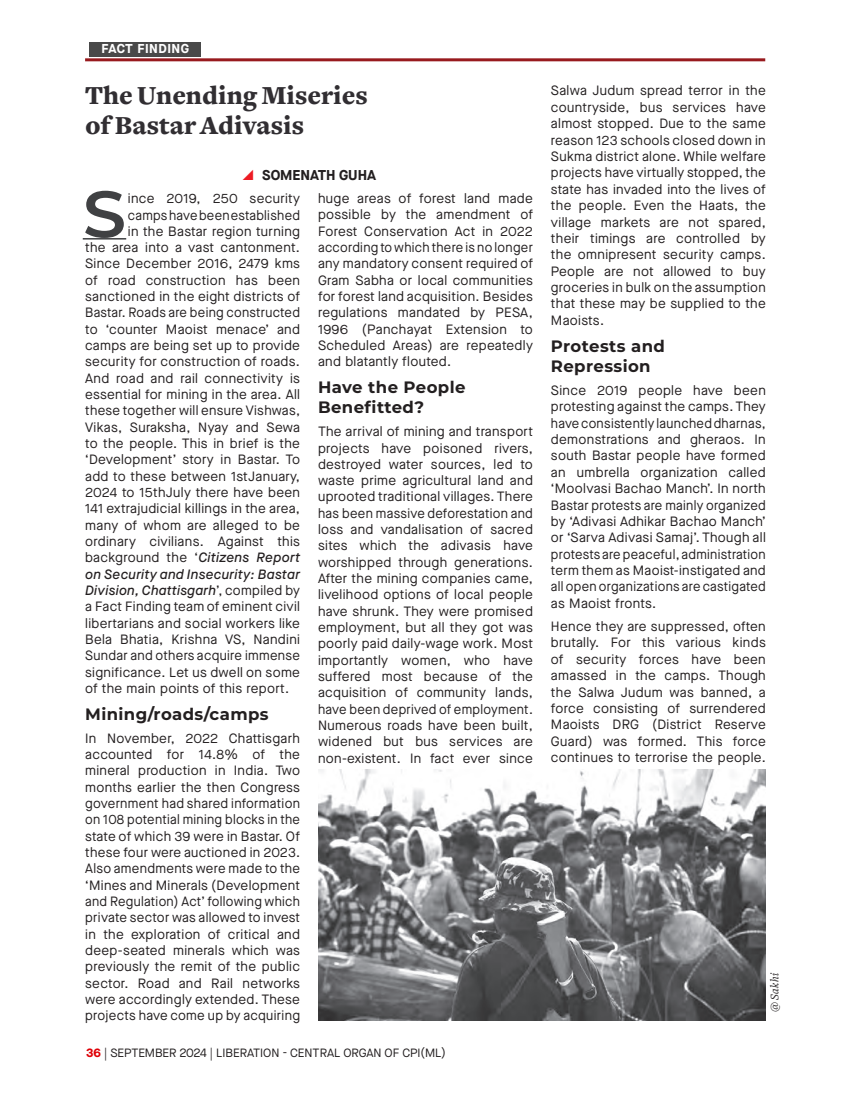
<style>
.page{position:relative;width:851px;height:1106px;background:#fff}
.page>*{position:absolute;margin:0;border:0;box-sizing:border-box;transform-origin:0 0}
.Drop_cap{font:600 65.55px "Montserrat";color:#404143;scale:1.05 1}
.Report_Heading_Span{font:900 27px/30.2px "Freight Text";color:#312e32}
.Sub_Heading_Black{font:700 16.5px/20px "Montserrat";letter-spacing:.025em;color:#231f20}
.t1{font:700 14.25px "Maison Neue";color:#231f20}
.BodyText_9_Winslow{font:13.5px/16.4px "Maison Neue";letter-spacing:.025em;color:#231f20;text-align:justify}
.Drop_cap-2{font:13.5px "Maison Neue";letter-spacing:.025em;color:#231f20}
.Drop_cap-3{font:italic 500 13.5px "Maison Neue";letter-spacing:.025em;color:#231f20}
.Drop_cap-4{font:13.5px "Maison Neue";letter-spacing:.025em;color:#231f20;scale:.96 1}
.t2{font:700 12.9px "Maison Neue";letter-spacing:.04em;color:#fff}
.t3{font:12px "Maison Neue";color:#231f20}
.Footnote{font:italic 12px "Freight Text";letter-spacing:.02em;color:#231f20}
.s1{font-weight:500;font-style:italic}
.s2{font-weight:400;font-style:normal}
.s3{font-weight:700;color:#df0007}
</style>
<div class="page">
<hr style="left:85px;top:58px;width:680px;height:3px;background:#981a1e">
<div style="left:89px;top:43px;width:112px;height:14px;background:#494949"></div>
<hr style="left:83px;top:238px;width:43px;height:1px;background:#404143">
<img style="left:318px;top:770px;width:447px;height:250px">
<p class="t2" style="left:101px;top:40px;width:89px">FACT FINDING</p>
<p class="Report_Heading_Span" style="left:85px;top:81px;width:284px">The Unending Miseries of Bastar Adivasis</p>
<p class="t1" style="left:262px;top:165px;width:115px">SOMENATH GUHA</p>
<p class="Drop_cap" style="left:83px;top:170px;width:43px">S</p>
<p class="Drop_cap-2" style="left:128px;top:190px;width:173px">ince 2019, 250 security</p>
<p class="BodyText_9_Winslow" style="left:318px;top:190px;width:216px">huge areas of forest land made possible by the amendment of Forest Conservation Act in 2022 according to which there is no longer any mandatory consent required of Gram Sabha or local communities for forest land acquisition. Besides regulations mandated by PESA, 1996 (Panchayat Extension to Scheduled Areas) are repeatedly and blatantly flouted.</p>
<p class="Sub_Heading_Black" style="left:318px;top:377px;width:149px">Have the People<br>Benefitted?</p>
<p class="BodyText_9_Winslow" style="left:318px;top:423px;width:216px">The arrival of mining and transport projects have poisoned rivers, destroyed water sources, led to waste prime agricultural land and uprooted traditional villages. There has been massive deforestation and loss and vandalisation of sacred sites which the adivasis have worshipped through generations.<br>After the mining companies came, livelihood options of local people have shrunk. They were promised employment, but all they got was poorly paid daily-wage work. Most importantly women, who have suffered most because of the acquisition of community lands, have been deprived of employment.<br>Numerous roads have been built, widened but bus services are non-existent. In fact ever since</p>
<p class="Drop_cap-4" style="left:128px;top:206px;width:181px">camps have been established</p>
<p class="Drop_cap-2" style="left:128px;top:222px;width:173px">in the Bastar region turning</p>
<p class="Drop_cap-2" style="left:85px;top:238px;width:216px">the area into a vast cantonment.</p>
<p class="Drop_cap-2" style="left:85px;top:255px;width:216px">Since December 2016, 2479 kms</p>
<p class="Drop_cap-2" style="left:85px;top:271px;width:216px">of road construction has been</p>
<p class="Drop_cap-2" style="left:85px;top:287px;width:216px">sanctioned in the eight districts of</p>
<p class="Drop_cap-4" style="left:85px;top:304px;width:225px">Bastar. Roads are being constructed</p>
<p class="Drop_cap-2" style="left:85px;top:320px;width:216px">to ‘counter Maoist menace’ and</p>
<p class="Drop_cap-2" style="left:85px;top:336px;width:216px">camps are being set up to provide</p>
<p class="Drop_cap-2" style="left:85px;top:353px;width:216px">security for construction of roads.</p>
<p class="Drop_cap-2" style="left:85px;top:369px;width:216px">And road and rail connectivity is</p>
<p class="Drop_cap-2" style="left:85px;top:385px;width:216px">essential for mining in the area. All</p>
<p class="Drop_cap-2" style="left:85px;top:402px;width:216px">these together will ensure Vishwas,</p>
<p class="Drop_cap-2" style="left:85px;top:418px;width:216px">Vikas, Suraksha, Nyay and Sewa</p>
<p class="Drop_cap-2" style="left:85px;top:434px;width:216px">to the people. This in brief is the</p>
<p class="Drop_cap-2" style="left:85px;top:451px;width:216px">‘Development’ story in Bastar. To</p>
<p class="Drop_cap-2" style="left:85px;top:467px;width:216px">add to these between 1stJanuary,</p>
<p class="Drop_cap-2" style="left:85px;top:483px;width:216px">2024 to 15thJuly there have been</p>
<p class="Drop_cap-2" style="left:85px;top:499px;width:216px">141 extrajudicial killings in the area,</p>
<p class="Drop_cap-2" style="left:85px;top:516px;width:216px">many of whom are alleged to be</p>
<p class="Drop_cap-2" style="left:85px;top:532px;width:216px">ordinary civilians. Against this</p>
<p class="Drop_cap-2" style="left:85px;top:548px;width:216px">background the ‘<span class="s1">Citizens Report</span></p>
<p class="Drop_cap-3" style="left:85px;top:565px;width:216px">on Security and Insecurity: Bastar</p>
<p class="Drop_cap-3" style="left:85px;top:581px;width:216px">Division, Chattisgarh<span class="s2">’, compiled by</span></p>
<p class="Drop_cap-2" style="left:85px;top:597px;width:216px">a Fact Finding team of eminent civil</p>
<p class="Drop_cap-2" style="left:85px;top:614px;width:216px">libertarians and social workers like</p>
<p class="Drop_cap-2" style="left:85px;top:630px;width:216px">Bela Bhatia, Krishna VS, Nandini</p>
<p class="Drop_cap-2" style="left:85px;top:646px;width:216px">Sundar and others acquire immense</p>
<p class="Drop_cap-2" style="left:85px;top:663px;width:216px">significance. Let us dwell on some</p>
<p class="Drop_cap-2" style="left:85px;top:679px;width:205px">of the main points of this report.</p>
<p class="Sub_Heading_Black" style="left:85px;top:703px;width:185px">Mining/roads/camps</p>
<p class="BodyText_9_Winslow" style="left:85px;top:730px;width:216px">In November, 2022 Chattisgarh accounted for 14.8% of the mineral production in India. Two months earlier the then Congress government had shared information on 108 potential mining blocks in the state of which 39 were in Bastar. Of these four were auctioned in 2023.<br>Also amendments were made to the ‘Mines and Minerals (Development and Regulation) Act’ following which private sector was allowed to invest in the exploration of critical and deep-seated minerals which was previously the remit of the public sector. Road and Rail networks were accordingly extended. These projects have come up by acquiring</p>
<p class="t3" style="left:86px;top:1044px;width:361px"><span class="s3">36</span> | SEPTEMBER 2024 | LIBERATION - CENTRAL ORGAN OF CPI(ML)</p>
<p class="BodyText_9_Winslow" style="left:551px;top:82px;width:216px">Salwa Judum spread terror in the countryside, bus services have almost stopped. Due to the same reason 123 schools closed down in Sukma district alone. While welfare projects have virtually stopped, the state has invaded into the lives of the people. Even the Haats, the village markets are not spared, their timings are controlled by the omnipresent security camps.<br>People are not allowed to buy groceries in bulk on the assumption that these may be supplied to the Maoists.</p>
<p class="Sub_Heading_Black" style="left:551px;top:335px;width:115px">Protests and<br>Repression</p>
<p class="BodyText_9_Winslow" style="left:551px;top:382px;width:216px">Since 2019 people have been protesting against the camps. They have consistently launched dharnas, demonstrations and gheraos. In south Bastar people have formed an umbrella organization called ‘Moolvasi Bachao Manch’. In north Bastar protests are mainly organized by ‘Adivasi Adhikar Bachao Manch’ or ‘Sarva Adivasi Samaj’. Though all protests are peaceful, administration term them as Maoist-instigated and all open organizations are castigated as Maoist fronts.</p>
<p class="BodyText_9_Winslow" style="left:551px;top:618px;width:216px">Hence they are suppressed, often brutally. For this various kinds of security forces have been amassed in the camps. Though the Salwa Judum was banned, a force consisting of surrendered Maoists DRG (District Reserve Guard) was formed. This force continues to terrorise the people.</p>
<p class="Footnote" style="left:768px;top:1012px;width:41px;rotate:-90deg">@ Sakhi</p>
</div>
